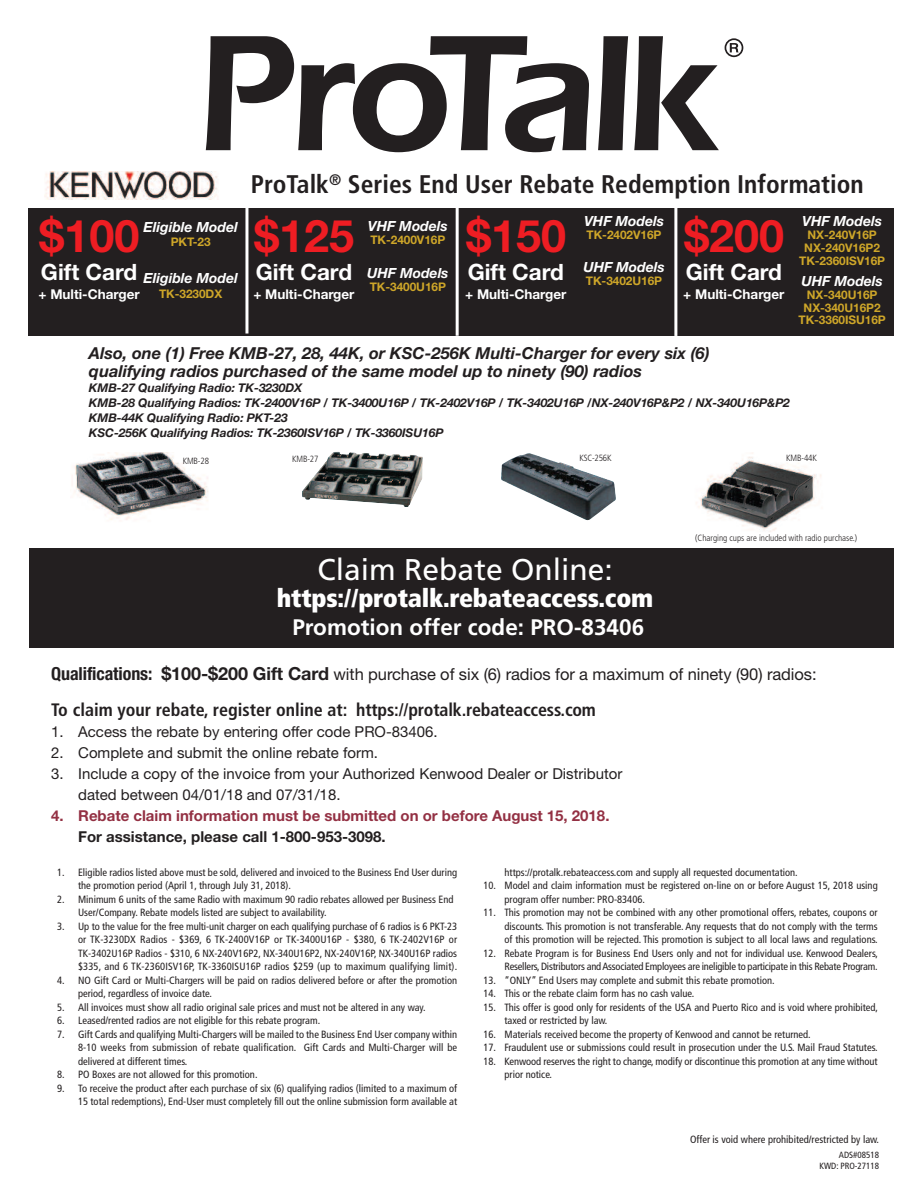
<style>
.page{position:relative;width:918px;height:1188px;background:#fff}
.page>*{position:absolute;margin:0;border:0;box-sizing:border-box;transform-origin:0 0}
.t1{font:700 45px "Helvetica Neue";color:#ee1d23}
.t2{font:30px "Frutiger";color:#fff}
.t3{font:700 condensed 25.5px "Frutiger";color:#231f20}
.t4{font:900 condensed 25.5px "Frutiger";letter-spacing:-.01em;color:#fff}
.t5{font:700 22.5px "Helvetica Neue";color:#fff}
.t6{font:700 22.5px "Frutiger";color:#fff}
.t7{font:700 condensed 18px "Frutiger";letter-spacing:-.01em;color:#231f20}
.t8{font:italic 700 16.5px/18px "Helvetica Neue";color:#231f20}
.t9{font:16.5px "Helvetica Neue";letter-spacing:-.005em;color:#231f20}
.t10{font:15px/21px "Helvetica Neue";color:#231f20}
.t11{font:700 15px "Helvetica Neue";color:#933043}
.t12{font:700 15px "Helvetica Neue";color:#231f20}
.t13{font:italic 700 13.95px "Helvetica Neue";color:#fff}
.t14{font:700 13.5px "Helvetica Neue";color:#fff}
.t15{font:italic 700 12px/15px "Helvetica Neue";letter-spacing:-.005em;color:#231f20}
.t16{font:700 11.85px/12.9px "Helvetica Neue";letter-spacing:-.005em;color:#cea629;text-align:center}
.t17{font:condensed 10.5px/13.5px "Frutiger";color:#231f20}
.t18{font:condensed 10.5px/13.5px "Frutiger";letter-spacing:-.02em;color:#231f20;text-align:right}
.t19{font:300 condensed 9px "Frutiger";color:#231f20}
.t20{font:condensed 9px/10.8px "Frutiger";color:#231f20;text-align:right}
.s1{font-weight:700;font-stretch:condensed;font-size:18px}
.s2{font-weight:700;font-size:18px}
</style>
<div class="page">
<div style="left:29px;top:549px;width:865px;height:99px;background:#231f20"></div>
<img style="left:45px;top:171px;width:172px;height:28px">
<svg style="left:725px;top:38px;width:18px;height:19px"></svg>
<svg style="left:206px;top:36px;width:383px;height:116px"></svg>
<svg style="left:598px;top:36px;width:30px;height:114px"></svg>
<svg style="left:634px;top:36px;width:85px;height:114px"></svg>
<div style="left:29px;top:208px;width:865px;height:128px;background:#231f20"></div>
<hr style="left:674px;top:204px;width:3px;height:132px;background:#fff">
<img style="left:72px;top:452px;width:136px;height:68px">
<img style="left:302px;top:451px;width:121px;height:56px">
<img style="left:501px;top:453px;width:115px;height:67px">
<img style="left:696px;top:452px;width:126px;height:80px">
<hr style="left:245px;top:202px;width:3px;height:132px;background:#fff">
<hr style="left:456px;top:204px;width:3px;height:132px;background:#fff">
<h1 class="t1" style="left:39px;top:201px;width:102px">$100</h1>
<h3 class="t5" style="left:41px;top:255px;width:98px">Gift Card</h3>
<p class="t14" style="left:39px;top:283px;width:103px">+ Multi-Charger</p>
<h3 class="t13" style="left:144px;top:222px;width:96px">Eligible Model</h3>
<p class="t16" style="left:171px;top:236px;width:41px">PKT-23</p>
<h3 class="t13" style="left:144px;top:273px;width:96px">Eligible Model</h3>
<p class="t16" style="left:159px;top:287px;width:65px">TK-3230DX</p>
<h3 class="t3" style="left:251px;top:173px;width:614px">ProTalk<sup>®</sup> Series End User Rebate Redemption Information</h3>
<h1 class="t1" style="left:254px;top:201px;width:102px">$125</h1>
<h3 class="t5" style="left:256px;top:255px;width:98px">Gift Card</h3>
<p class="t14" style="left:253px;top:283px;width:103px">+ Multi-Charger</p>
<h3 class="t13" style="left:368px;top:221px;width:81px">VHF Models</h3>
<p class="t16" style="left:370px;top:234px;width:76px">TK-2400V16P</p>
<h3 class="t13" style="left:367px;top:268px;width:83px">UHF Models</h3>
<p class="t16" style="left:370px;top:280px;width:78px">TK-3400U16P</p>
<h1 class="t1" style="left:466px;top:201px;width:102px">$150</h1>
<h3 class="t5" style="left:468px;top:255px;width:98px">Gift Card</h3>
<p class="t14" style="left:465px;top:283px;width:103px">+ Multi-Charger</p>
<h3 class="t13" style="left:584px;top:216px;width:81px">VHF Models</h3>
<p class="t16" style="left:587px;top:228px;width:76px">TK-2402V16P</p>
<h3 class="t13" style="left:583px;top:262px;width:83px">UHF Models</h3>
<p class="t16" style="left:586px;top:275px;width:78px">TK-3402U16P</p>
<h1 class="t1" style="left:684px;top:201px;width:102px">$200</h1>
<h3 class="t5" style="left:686px;top:255px;width:98px">Gift Card</h3>
<p class="t14" style="left:683px;top:283px;width:103px">+ Multi-Charger</p>
<h3 class="t13" style="left:802px;top:216px;width:81px">VHF Models</h3>
<p class="t16" style="left:799px;top:228px;width:87px">NX-240V16P<br>NX-240V16P2<br>TK-2360ISV16P</p>
<h3 class="t13" style="left:801px;top:276px;width:83px">UHF Models</h3>
<p class="t16" style="left:799px;top:288px;width:89px">NX-340U16P<br>NX-340U16P2<br>TK-3360ISU16P</p>
<h3 class="t8" style="left:89px;top:346px;width:622px">Also, one (1) Free KMB-27, 28, 44K, or KSC-256K Multi-Charger for every six (6) qualifying radios purchased of the same model up to ninety (90) radios</h3>
<p class="t15" style="left:89px;top:382px;width:703px">KMB-27 Qualifying Radio: TK-3230DX<br>KMB-28 Qualifying Radios: TK-2400V16P / TK-3400U16P / TK-2402V16P / TK-3402U16P /NX-240V16P&amp;P2 / NX-340U16P&amp;P2<br>KMB-44K Qualifying Radio: PKT-23<br>KSC-256K Qualifying Radios: TK-2360ISV16P / TK-3360ISU16P</p>
<p class="t19" style="left:183px;top:457px;width:28px">KMB-28</p>
<p class="t19" style="left:579px;top:454px;width:34px">KSC-256K</p>
<p class="t19" style="left:786px;top:454px;width:32px">KMB-44K</p>
<p class="t19" style="left:292px;top:455px;width:28px">KMB-27</p>
<h2 class="t2" style="left:318px;top:557px;width:297px">Claim Rebate Online:</h2>
<h3 class="t4" style="left:277px;top:588px;width:378px">https://protalk.rebateaccess.com</h3>
<h3 class="t6" style="left:292px;top:618px;width:353px">Promotion offer code: PRO-83406</h3>
<p class="t19" style="left:695px;top:534px;width:164px">(Charging cups are included with radio purchase.)</p>
<h3 class="t9" style="left:51px;top:668px;width:767px"><span class="s1">Qualifications:</span> <span class="s2">$100-$200 Gift Card</span> with purchase of six (6) radios for a maximum of ninety (90) radios:</h3>
<h3 class="t7" style="left:51px;top:702px;width:546px">To claim your rebate, register online at: https://protalk.rebateaccess.com</h3>
<h3 class="t10" style="left:51px;top:722px;width:388px">1. Access the rebate by entering offer code PRO-83406.</h3>
<h3 class="t10" style="left:51px;top:743px;width:328px">2. Complete and submit the online rebate form.</h3>
<h3 class="t10" style="left:78px;top:764px;width:546px;text-indent:-27px">3. Include a copy of the invoice from your Authorized Kenwood Dealer or Distributor dated between 04/01/18 and 07/31/18.</h3>
<h3 class="t11" style="left:51px;top:804px;width:560px">4. Rebate claim information must be submitted on or before August 15, 2018.</h3>
<h3 class="t12" style="left:78px;top:825px;width:309px">For assistance, please call 1-800-953-3098.</h3>
<p class="t17" style="left:78px;top:866px;width:381px;text-indent:-21px">1. Eligible radios listed above must be sold, delivered and invoiced to the Business End User during the promotion period (April 1, through July 31, 2018).</p>
<p class="t17" style="left:78px;top:893px;width:377px;text-indent:-21px">2. Minimum 6 units of the same Radio with maximum 90 radio rebates allowed per Business End<br>User/Company. Rebate models listed are subject to availability.</p>
<p class="t17" style="left:78px;top:920px;width:381px;text-align:justify;text-indent:-21px">3. Up to the value for the free multi-unit charger on each qualifying purchase of 6 radios is 6 PKT-23 or TK-3230DX Radios - $369, 6 TK-2400V16P or TK-3400U16P - $380, 6 TK-2402V16P or TK-3402U16P Radios - $310, 6 NX-240V16P2, NX-340U16P2, NX-240V16P, NX-340U16P radios $335, and 6 TK-2360ISV16P, TK-3360ISU16P radios $259 (up to maximum qualifying limit).</p>
<p class="t17" style="left:78px;top:974px;width:381px;text-indent:-21px">4. NO Gift Card or Multi-Chargers will be paid on radios delivered before or after the promotion period, regardless of invoice date.</p>
<p class="t17" style="left:57px;top:1001px;width:370px">5. All invoices must show all radio original sale prices and must not be altered in any way.</p>
<p class="t17" style="left:57px;top:1015px;width:265px">6. Leased/rented radios are not eligible for this rebate program.</p>
<p class="t17" style="left:78px;top:1028px;width:381px;text-align:justify;text-indent:-21px">7. Gift Cards and qualifying Multi-Chargers will be mailed to the Business End User company within 8-10 weeks from submission of rebate qualification. Gift Cards and Multi-Charger will be delivered at different times.</p>
<p class="t17" style="left:57px;top:1069px;width:202px">8. PO Boxes are not allowed for this promotion.</p>
<p class="t17" style="left:57px;top:1082px;width:402px;text-align:right">9. To receive the product after each purchase of six (6) qualifying radios (limited to a maximum of<br>15 total redemptions), End-User must completely fill out the online submission form available at</p>
<p class="t17" style="left:505px;top:866px;width:295px">https://protalk.rebateaccess.com and supply all requested documentation.</p>
<p class="t17" style="left:505px;top:880px;width:375px;text-indent:-21px">10. Model and claim information must be registered on-line on or before August 15, 2018 using program offer number: PRO-83406.</p>
<p class="t17" style="left:505px;top:907px;width:375px;text-align:justify;text-indent:-21px">11. This promotion may not be combined with any other promotional offers, rebates, coupons or discounts. This promotion is not transferable. Any requests that do not comply with the terms of this promotion will be rejected. This promotion is subject to all local laws and regulations.</p>
<p class="t18" style="left:484px;top:947px;width:396px">12. Rebate Program is for Business End Users only and not for individual use. Kenwood Dealers,<br>Resellers,Distributors andAssociated Employees are ineligible to participate in this Rebate Program.</p>
<p class="t17" style="left:484px;top:974px;width:293px">13. “ONLY” End Users may complete and submit this rebate promotion.</p>
<p class="t17" style="left:484px;top:988px;width:212px">14. This or the rebate claim form has no cash value.</p>
<p class="t17" style="left:505px;top:1001px;width:375px;text-indent:-21px">15. This offer is good only for residents of the USA and Puerto Rico and is void where prohibited, taxed or restricted by law.</p>
<p class="t17" style="left:484px;top:1028px;width:329px">16. Materials received become the property of Kenwood and cannot be returned.</p>
<p class="t17" style="left:484px;top:1042px;width:396px">17. Fraudulent use or submissions could result in prosecution under the U.S. Mail Fraud Statutes.</p>
<p class="t17" style="left:505px;top:1055px;width:375px;text-indent:-21px">18. Kenwood reserves the right to change, modify or discontinue this promotion at any time without prior notice.</p>
<p class="t17" style="left:690px;top:1134px;width:191px">Offer is void where prohibited/restricted by law.</p>
<p class="t20" style="left:819px;top:1150px;width:61px">ADS#08518<br>KWD: PRO-27118</p>
</div>
